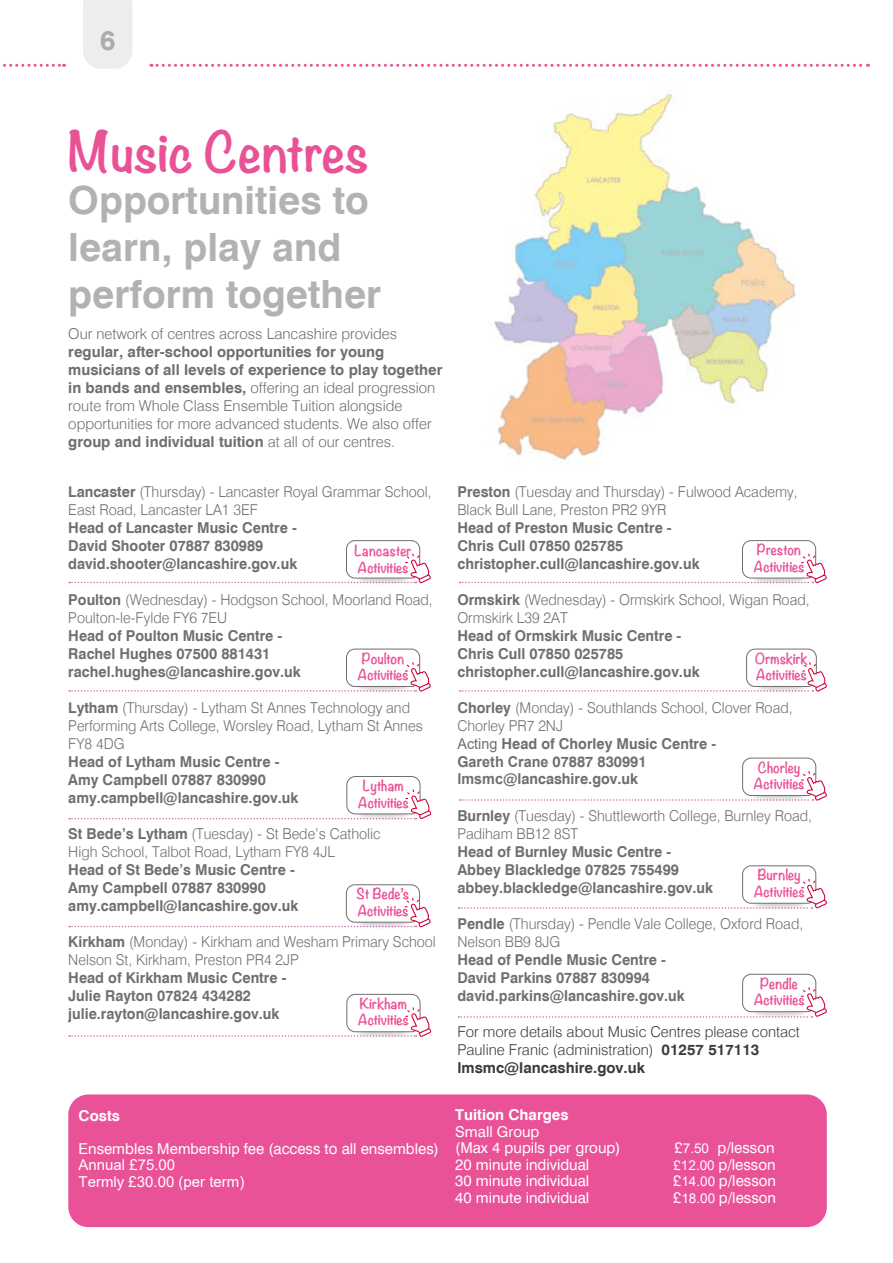
<style>
.page{position:relative;width:893px;height:1263px;background:#fff}
.page>*{position:absolute;margin:0;border:0;box-sizing:border-box;transform-origin:0 0}
.t1{font:700 49.5px "Noteworthy";color:#ea5297}
.t2{font:700 39px/46.8px "Swiss 721 BT";color:#b3b2b2}
.t3{font:700 27px "Swiss 721 BT";color:#acacac}
.t4{font:700 15px/18px "Swiss 721 BT";color:#706f6f;scale:.96 1}
.t5{font:300 15px/18px "Swiss 721 BT";color:#706f6f;scale:.96 1}
.t6{font:300 15px/18px "Swiss 721 BT";color:#706f6f}
.t7{font:15px/16.5px "Swiss 721 BT";color:#fff}
.t8{font:300 15px/18px "Swiss 721 BT";color:#3c3c3b}
.t9{font:15px/16.5px "Arial";color:#fff}
.t10{font:700 15px "Swiss 721 BT";color:#fff}
.t11{font:700 13.5px/16.5px "Noteworthy";color:#ea5297}
.t12{font:700 13.5px/16.5px "Noteworthy";letter-spacing:-.02em;color:#ea5297}
.s1{font-weight:700}
.s2{font-family:"Arial"}
.s3{font-weight:300}
.s4{font-family:"Arial";font-weight:400}
.s5{font-family:"Arial";font-size:13.5px}
.s6{font-size:13.5px}
</style>
<div class="page">
<div style="left:83px;top:0;width:49px;height:69px;background:#ededed"></div>
<svg style="left:151px;top:64px;width:717px;height:3px"></svg>
<svg style="left:3px;top:64px;width:62px;height:3px"></svg>
<div style="left:68px;top:1094px;width:759px;height:133px;background:#ea5297;border-radius:20px"></div>
<img style="left:491px;top:93px;width:305px;height:368px">
<div style="left:354px;top:572px;width:57px;height:13px;background:#000;opacity:.3"></div>
<div style="left:346px;top:540px;width:74px;height:38px;border:1px solid #706f6f;border-radius:9px"></div>
<svg style="left:69px;top:554px;width:362px;height:29px"></svg>
<div style="left:346px;top:649px;width:74px;height:38px;border:1px solid #706f6f;border-radius:9px"></div>
<svg style="left:69px;top:662px;width:362px;height:30px"></svg>
<div style="left:354px;top:916px;width:57px;height:13px;background:#000;opacity:.3"></div>
<div style="left:346px;top:884px;width:74px;height:38px;border:1px solid #706f6f;border-radius:9px"></div>
<svg style="left:69px;top:898px;width:362px;height:29px"></svg>
<div style="left:347px;top:994px;width:73px;height:38px;border:1px solid #706f6f;border-radius:9px"></div>
<svg style="left:69px;top:1008px;width:362px;height:29px"></svg>
<div style="left:746px;top:649px;width:70px;height:38px;border:1px solid #706f6f;border-radius:9px"></div>
<svg style="left:460px;top:662px;width:367px;height:30px"></svg>
<div style="left:742px;top:758px;width:74px;height:38px;border:1px solid #706f6f;border-radius:9px"></div>
<svg style="left:460px;top:771px;width:367px;height:30px"></svg>
<div style="left:742px;top:865px;width:74px;height:38px;border:1px solid #706f6f;border-radius:9px"></div>
<svg style="left:459px;top:879px;width:368px;height:30px"></svg>
<div style="left:750px;top:572px;width:57px;height:13px;background:#000;opacity:.3"></div>
<div style="left:742px;top:540px;width:74px;height:38px;border:1px solid #706f6f;border-radius:9px"></div>
<svg style="left:460px;top:554px;width:367px;height:29px"></svg>
<div style="left:354px;top:808px;width:58px;height:13px;background:#000;opacity:.3"></div>
<div style="left:347px;top:776px;width:73px;height:38px;border:1px solid #706f6f;border-radius:9px"></div>
<svg style="left:69px;top:790px;width:362px;height:29px"></svg>
<div style="left:742px;top:974px;width:74px;height:38px;border:1px solid #706f6f;border-radius:9px"></div>
<svg style="left:458px;top:988px;width:369px;height:30px"></svg>
<h3 class="t3" style="left:100px;top:24px;width:17px">6</h3>
<h1 class="t1" style="left:68px;top:108px;width:302px">Music Centres</h1>
<h2 class="t2" style="left:68px;top:176px;width:314px">Opportunities to learn, play and perform together</h2>
<p class="t6" style="left:68px;top:324px;width:330px">Our network of centres across Lancashire provides</p>
<p class="t6" style="left:68px;top:342px;width:376px"><span class="s1">regular, after-school opportunities for young musicians of all levels of experience to play together in bands and ensembles,</span> offering an ideal progression route from Whole Class Ensemble Tuition alongside opportunities for more advanced students. We also offer <span class="s1">group and individual tuition</span> at all of our centres.</p>
<p class="t5" style="left:68px;top:482px;width:380px"><span class="s1">Lancaster</span> (Thursday) - Lancaster Royal Grammar School,<br>East Road, Lancaster LA1 3EF</p>
<p class="t4" style="left:68px;top:518px;width:240px">Head of Lancaster Music Centre -<br>David Shooter 07887 830989 david.shooter@lancashire.gov.uk</p>
<p class="t5" style="left:68px;top:590px;width:381px"><span class="s1">Poulton</span> (Wednesday) - Hodgson School, Moorland Road,<br>Poulton-le-Fylde FY6 7EU</p>
<p class="t4" style="left:68px;top:626px;width:244px">Head of Poulton Music Centre -<br>Rachel Hughes 07500 881431 rachel.hughes@lancashire.gov.uk</p>
<p class="t5" style="left:68px;top:698px;width:371px"><span class="s1">Lytham</span> (Thursday) - Lytham St Annes Technology and<br>Performing Arts College, Worsley Road, Lytham St Annes<br>FY8 4DG</p>
<p class="t4" style="left:68px;top:752px;width:241px">Head of Lytham Music Centre -<br>Amy Campbell 07887 830990 amy.campbell@lancashire.gov.uk</p>
<p class="t5" style="left:68px;top:824px;width:327px"><span class="s1">St Bede’s Lytham</span> (Tuesday) - St Bede’s Catholic<br>High School, Talbot Road, Lytham FY8 4JL</p>
<p class="t4" style="left:68px;top:860px;width:241px">Head of St Bede’s Music Centre -<br>Amy Campbell 07887 830990 amy.campbell@lancashire.gov.uk</p>
<p class="t5" style="left:68px;top:932px;width:384px"><span class="s1">Kirkham</span> (Monday) - Kirkham and Wesham Primary School<br>Nelson St, Kirkham, Preston PR4 2JP</p>
<p class="t4" style="left:68px;top:968px;width:229px">Head of Kirkham Music Centre -<br>Julie Rayton 07824 434282 julie.rayton@lancashire.gov.uk</p>
<p class="t11" style="left:354px;top:542px;width:59px">Lancaster<br>Activities</p>
<p class="t11" style="left:358px;top:650px;width:53px;text-align:center">Poulton<br>Activities</p>
<p class="t11" style="left:358px;top:777px;width:53px;text-align:center">Lytham<br>Activities</p>
<p class="t11" style="left:357px;top:885px;width:54px">St Bede’s<br>Activities</p>
<p class="t11" style="left:358px;top:995px;width:53px">Kirkham<br>Activities</p>
<p class="t7" style="left:79px;top:1099px;width:362px;line-height:33px"><span class="s1">Costs<br></span>Ensembles <span class="s2">Membership</span> fee (access to all ensembles)</p>
<p class="t9" style="left:79px;top:1156px;width:167px">Annual £75.00<br>Termly £30.00 (per term)</p>
<p class="t5" style="left:457px;top:482px;width:356px"><span class="s1">Preston</span> (Tuesday and Thursday) - Fulwood Academy,<br>Black Bull Lane, Preston PR2 9YR</p>
<p class="t4" style="left:457px;top:518px;width:254px">Head of Preston Music Centre -<br>Chris Cull 07850 025785 christopher.cull@lancashire.gov.uk</p>
<p class="t5" style="left:457px;top:590px;width:368px"><span class="s1">Ormskirk</span> (Wednesday) - Ormskirk School, Wigan Road,<br>Ormskirk L39 2AT</p>
<p class="t4" style="left:457px;top:626px;width:254px">Head of Ormskirk Music Centre -<br>Chris Cull 07850 025785 christopher.cull@lancashire.gov.uk</p>
<p class="t4" style="left:457px;top:698px;width:351px">Chorley <span class="s3">(Monday) - Southlands School, Clover Road,<br>Chorley PR7 2NJ<br></span><span class="s4">Acting</span> Head of Chorley Music Centre -<br>G<span class="s2">areth Crane</span> 07887 830991 <span class="s2">lmsmc</span>@lancashire.gov.uk</p>
<p class="t5" style="left:457px;top:806px;width:371px"><span class="s1">Burnley</span> (Tuesday) - Shuttleworth College, Burnley Road,<br>Padiham BB12 8ST</p>
<p class="t4" style="left:457px;top:842px;width:268px">Head of Burnley Music Centre -<br>Abbey Blackledge 07825 755499 abbey.blackledge@lancashire.gov.uk</p>
<p class="t5" style="left:457px;top:914px;width:362px"><span class="s1">Pendle</span> (Thursday) - Pendle Vale College, Oxford Road,<br>Nelson BB9 8JG</p>
<p class="t4" style="left:457px;top:950px;width:238px">Head of Pendle Music Centre -<br>David Parkins 07887 830994 david.parkins@lancashire.gov.uk</p>
<p class="t8" style="left:457px;top:1022px;width:344px">For more details about Music Centres please contact<br>Pauline Franic (administration) <span class="s1">01257 517113 lmsmc@lancashire.gov.uk</span></p>
<p class="t12" style="left:753px;top:541px;width:53px">Preston<br>Activities</p>
<p class="t11" style="left:755px;top:650px;width:54px">Ormskirk<br>Activities</p>
<p class="t11" style="left:754px;top:759px;width:53px;text-align:center">Chorley<br>Activities</p>
<p class="t11" style="left:754px;top:866px;width:53px">Burnley<br>Activities</p>
<p class="t11" style="left:754px;top:975px;width:53px;text-align:center">Pendle<br>Activities</p>
<p class="t10" style="left:455px;top:1106px;width:115px">Tuition Charges</p>
<p class="t7" style="left:455px;top:1123px;width:167px">Small Group<br>(Max 4 pupils per group)<br>20 minute individual<br>30 minute individual<br>40 minute individual</p>
<p class="t7" style="left:673px;top:1139px;width:104px;text-align:justify">£<span class="s5">7.50</span> p/lesson <span class="s6">£</span><span class="s5">12.00</span> p/lesson £<span class="s5">14.00</span> p/lesson £<span class="s5">18.00</span> p/lesson</p>
</div>
